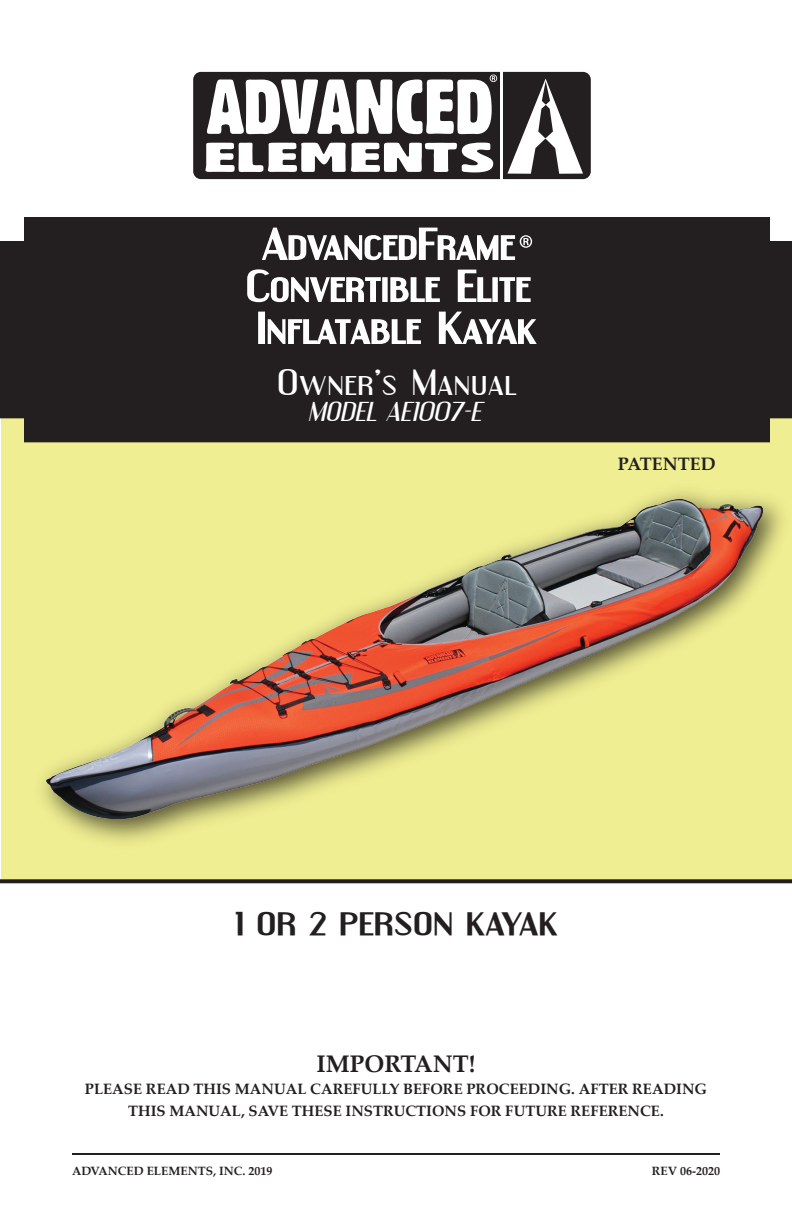
<style>
.page{position:relative;width:792px;height:1224px;background:#fff}
.page>*{position:absolute;margin:0;border:0;box-sizing:border-box;transform-origin:0 0}
.t1{font:38px/42px "Engebrechtre Expanded";color:#fff;text-align:center}
.t2{font:32px "Engebrechtre Expanded";color:#fff}
.t3{font:700 28px "Engebrechtre Expanded";color:#231f20}
.t4{font:italic 24px "Engebrechtre Expanded";color:#fff}
.t5{font:700 24px "Palatino Linotype";color:#231f20}
.t6{font:700 18px "Palatino Linotype";color:#231f20}
.t7{font:700 15px/22px "Palatino Linotype";color:#231f20;text-align:center}
.t8{font:700 12px "Palatino Linotype";color:#231f20}
</style>
<div class="page">
<div style="left:1px;top:254px;width:791px;height:628px;background:#efee92"></div>
<svg style="left:0;top:879px;width:792px;height:4px;background:#322e28"></svg>
<div style="left:195px;top:73px;width:394px;height:105px;background:#231f20;border-radius:6px"></div>
<div style="left:193px;top:72px;width:398px;height:107px;border:3px solid #231f20;border-radius:6px"></div>
<hr style="left:500px;top:66px;width:3px;height:114px;background:#fff">
<svg style="left:205px;top:143px;width:288px;height:29px"></svg>
<svg style="left:207px;top:75px;width:290px;height:59px"></svg>
<svg style="left:507px;top:79px;width:76px;height:95px"></svg>
<div style="left:0;top:217px;width:792px;height:225px;background:#231f20"></div>
<svg style="left:246px;top:268px;width:136px;height:36px;background:#646162"></svg>
<div style="left:382px;top:277px;width:6px;height:25px;border:2px solid #fff"></div>
<svg style="left:389px;top:276px;width:52px;height:27px"></svg>
<svg style="left:457px;top:269px;width:75px;height:34px;background:#6b6869"></svg>
<div style="left:258px;top:312px;width:7px;height:32px;border:2px solid #fff"></div>
<svg style="left:267px;top:318px;width:155px;height:28px;background:#757374"></svg>
<svg style="left:438px;top:311px;width:101px;height:35px;background:#656363"></svg>
<hr style="left:72px;top:1153px;width:648px;height:2px;background:#231f20">
<svg style="left:261px;top:227px;width:271px;height:35px;background:#666364"></svg>
<img style="left:42px;top:491px;width:740px;height:351px">
<h1 class="t1" style="left:246px;top:222px;width:293px">AdvancedFrame<br>Convertible Elite<br>Inflatable Kayak</h1>
<h2 class="t2" style="left:277px;top:364px;width:241px">Owner’s Manual</h2>
<h3 class="t4" style="left:308px;top:398px;width:175px">MODEL AE1007-E</h3>
<p class="t6" style="left:618px;top:451px;width:99px">PATENTED</p>
<h3 class="t3" style="left:235px;top:906px;width:325px">1 OR 2 PERSON KAYAK</h3>
<h3 class="t5" style="left:317px;top:1047px;width:161px">IMPORTANT!</h3>
<p class="t7" style="left:85px;top:1078px;width:624px">PLEASE READ THIS MANUAL CAREFULLY BEFORE PROCEEDING. AFTER READING<br>THIS MANUAL, SAVE THESE INSTRUCTIONS FOR FUTURE REFERENCE.</p>
<p class="t8" style="left:72px;top:1162px;width:202px">ADVANCED ELEMENTS, INC. 2019</p>
<p class="t8" style="left:652px;top:1162px;width:70px">REV 06-2020</p>
</div>
